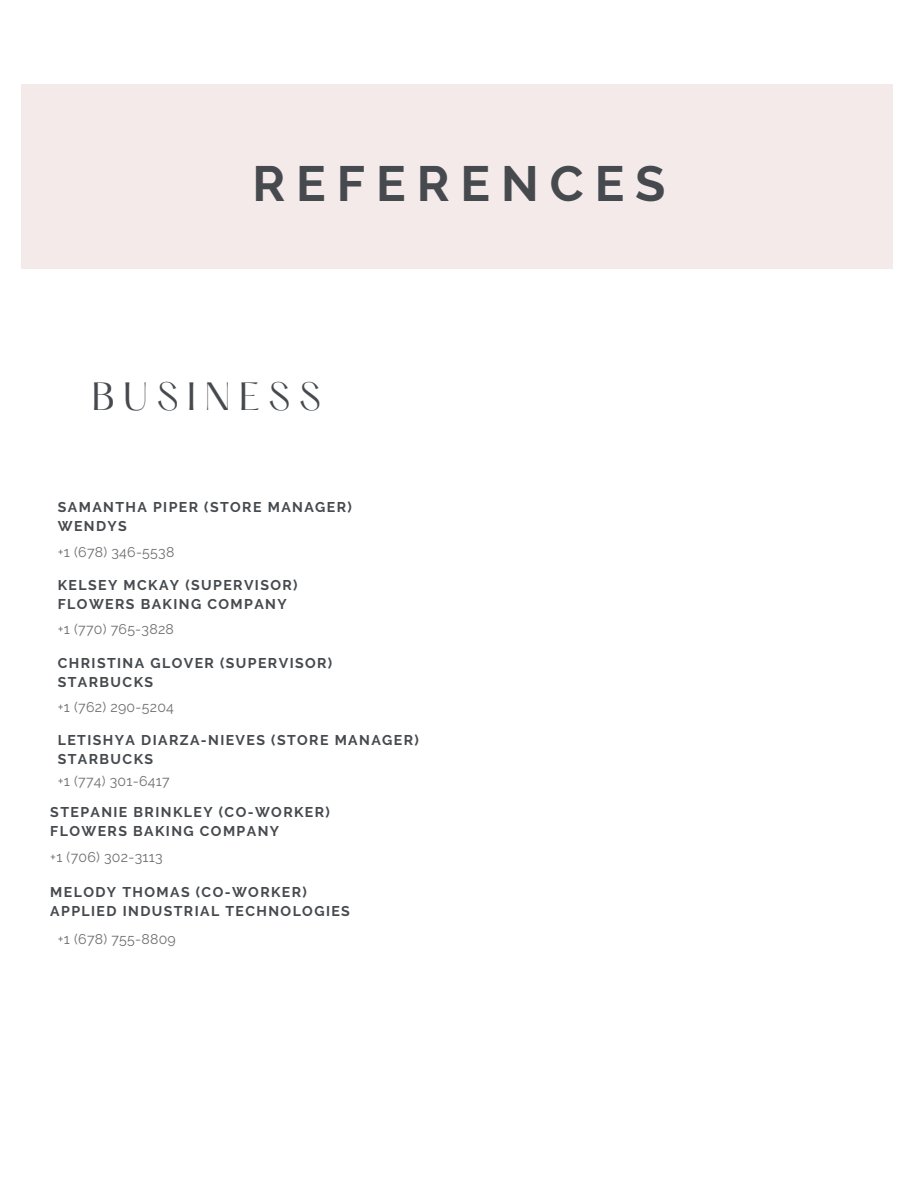
<style>
.page{position:relative;width:918px;height:1188px;background:#fff}
.page>*{position:absolute;margin:0;border:0;box-sizing:border-box;transform-origin:0 0}
.t1{font:700 49.35px "Raleway";letter-spacing:.22em;color:#464a4e}
.t2{font:34.5px "Hatton";letter-spacing:.255em;color:#464a4e}
.t3{font:700 14.1px/19px "Raleway";letter-spacing:.1em;color:#464a4e}
.t4{font:14.1px "Raleway";letter-spacing:.02em;color:#706f6f}
</style>
<div class="page">
<div style="left:21px;top:84px;width:872px;height:184px;background:#f4eae9"></div>
<h2 class="t1" style="left:252px;top:154px;width:415px">REFERENCES</h2>
<h1 class="t2" style="left:92px;top:380px;width:230px">BUSINESS</h1>
<h3 class="t3" style="left:58px;top:497px;width:296px">SAMANTHA PIPER (STORE MANAGER)<br>WENDYS</h3>
<p class="t4" style="left:58px;top:544px;width:118px">+1 (678) 346-5538</p>
<h3 class="t3" style="left:58px;top:576px;width:241px">KELSEY MCKAY (SUPERVISOR)<br>FLOWERS BAKING COMPANY</h3>
<p class="t4" style="left:58px;top:621px;width:118px">+1 (770) 765-3828</p>
<h3 class="t3" style="left:58px;top:653px;width:276px">CHRISTINA GLOVER (SUPERVISOR)<br>STARBUCKS</h3>
<p class="t4" style="left:58px;top:699px;width:118px">+1 (762) 290-5204</p>
<h3 class="t3" style="left:58px;top:730px;width:363px">LETISHYA DIARZA-NIEVES (STORE MANAGER)<br>STARBUCKS</h3>
<p class="t4" style="left:58px;top:773px;width:113px">+1 (774) 301-6417</p>
<h3 class="t3" style="left:50px;top:802px;width:281px">STEPANIE BRINKLEY (CO-WORKER)<br>FLOWERS BAKING COMPANY</h3>
<p class="t4" style="left:50px;top:849px;width:114px">+1 (706) 302-3113</p>
<p class="t3" style="left:50px;top:882px;width:301px">MELODY THOMAS (CO-WORKER)<br>APPLIED INDUSTRIAL TECHNOLOGIES</p>
<h3 class="t4" style="left:58px;top:931px;width:120px">+1 (678) 755-8809</h3>
</div>
